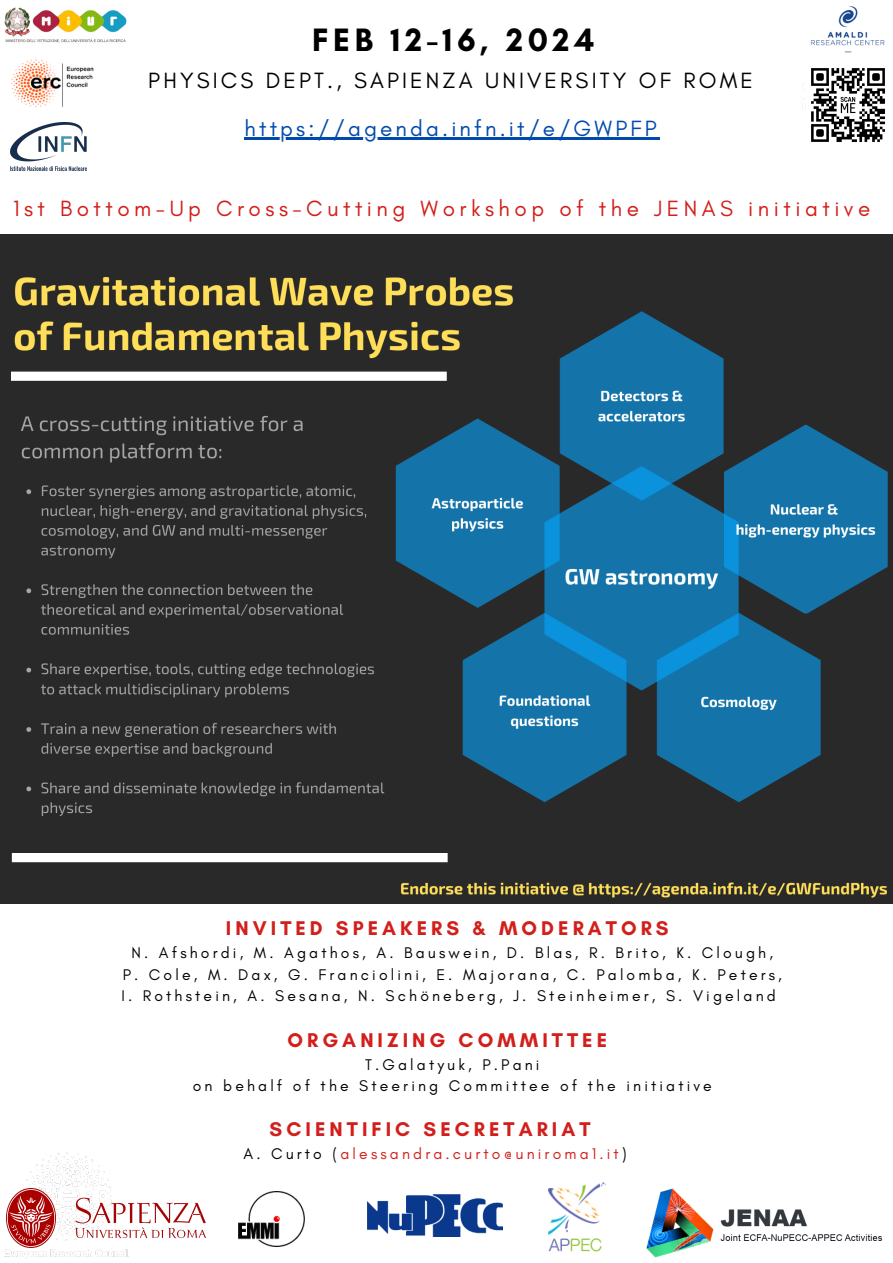
<style>
.page{position:relative;width:893px;height:1263px;background:#fff}
.page>*{position:absolute;margin:0;border:0;box-sizing:border-box;transform-origin:0 0}
.t1{font:700 33px "Glacial Indifference";letter-spacing:.14em;color:#000}
.t2{font:22.5px "Glacial Indifference";letter-spacing:.2em;color:#d21f1b}
.t3{font:22.5px "Glacial Indifference";letter-spacing:.14em;color:#000}
.t4{font:22.5px "Glacial Indifference";letter-spacing:.14em;color:#004aad}
.t5{font:700 20.25px "Glacial Indifference";letter-spacing:.2em;color:#d21f1b}
.t6{font:15.75px/21.4px "Glacial Indifference";letter-spacing:.2em;color:#000;text-align:center}
.t7{font:15.75px "Glacial Indifference";letter-spacing:.2em;color:#d21f1b}
.s1{color:#000}
</style>
<div class="page">
<img style="left:4px;top:1152px;width:124px;height:107px">
<img style="left:801px;top:82px;width:5px;height:26px">
<img style="left:810px;top:6px;width:75px;height:47px">
<img style="left:11px;top:59px;width:83px;height:48px">
<img style="left:4px;top:7px;width:123px;height:36px">
<img style="left:7px;top:1188px;width:198px;height:59px">
<img style="left:0;top:235px;width:893px;height:669px">
<img style="left:646px;top:1188px;width:237px;height:70px">
<img style="left:11px;top:122px;width:76px;height:48px">
<img style="left:811px;top:68px;width:74px;height:74px">
<img style="left:238px;top:1191px;width:67px;height:56px">
<img style="left:367px;top:1195px;width:135px;height:41px">
<img style="left:549px;top:1182px;width:56px;height:70px">
<hr style="left:244px;top:137px;width:416px;height:3px;background:#004aad">
<p class="t1" style="left:312px;top:20px;width:284px">FEB 12-16, 2024</p>
<h2 class="t3" style="left:148px;top:67px;width:606px">PHYSICS DEPT., SAPIENZA UNIVERSITY OF ROME</h2>
<h2 class="t4" style="left:244px;top:114px;width:414px">https://agenda.infn.it/e/GWPFP</h2>
<p class="t2" style="left:13px;top:195px;width:858px">1st Bottom-Up Cross-Cutting Workshop of the JENAS initiative</p>
<p class="t5" style="left:226px;top:916px;width:444px">INVITED SPEAKERS &amp; MODERATORS</p>
<p class="t6" style="left:121px;top:942px;width:662px">N. Afshordi, M. Agathos, A. Bauswein, D. Blas, R. Brito, K. Clough,<br>P. Cole, M. Dax, G. Franciolini, E. Majorana, C. Palomba, K. Peters,<br>I. Rothstein, A. Sesana, N. Schöneberg, J. Steinheimer, S. Vigeland</p>
<p class="t5" style="left:287px;top:1027px;width:321px">ORGANIZING COMMITTEE</p>
<p class="t6" style="left:365px;top:1053px;width:176px">T.Galatyuk, P.Pani</p>
<p class="t6" style="left:193px;top:1075px;width:520px">on behalf of the Steering Committee of the initiative</p>
<p class="t5" style="left:270px;top:1117px;width:322px">SCIENTIFIC SECRETARIAT</p>
<p class="t7" style="left:243px;top:1144px;width:385px"><span class="s1">A. Curto (</span>alessandra.curto@uniroma1.it<span class="s1">)</span></p>
</div>
